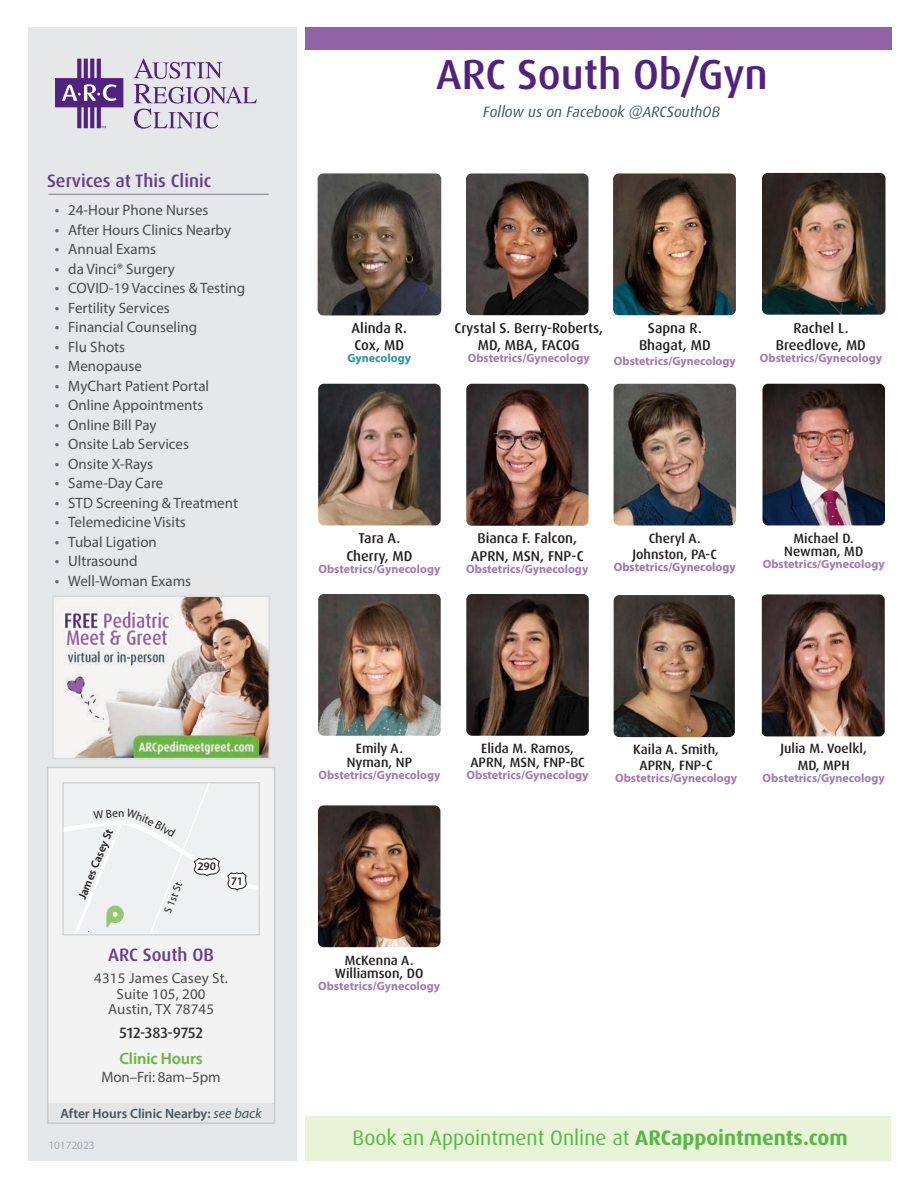
<style>
.page{position:relative;width:918px;height:1188px;background:#fff}
.page>*{position:absolute;margin:0;border:0;box-sizing:border-box;transform-origin:0 0}
.Main_Clinic_Name{font:500 42px "Dax Pro";color:#52227f}
.t1{font:21px "Dax Pro";color:#58b847}
.Sub_header{font:500 18px "Dax Pro";color:#633e8b}
.Clinic_Name{font:500 18px "Dax Pro";color:#633e8b}
.Green_headers{font:600 16.5px "Myriad Pro";letter-spacing:-.01em;color:#6cb43f}
.days_hours{font:15px "Myriad Pro";color:#4b4c4d}
.follow_us_on_fb{font:italic 15px "Dax Pro";color:#45555f}
.Phone_Number{font:500 15px "Dax Pro";letter-spacing:-.005em;color:#312f30}
.Address{font:14.7px/15.8px "Myriad Pro";letter-spacing:.01em;color:#4b4c4d;text-align:center}
.Doctor_Name_header{font:500 14.25px/17.1px "Dax Pro";color:#231f20;text-align:center}
.Doctor_Name_header-2{font:500 13.5px/16.2px "Dax Pro";color:#231f20;text-align:center}
.Doctor_Name{font:600 13.5px "Myriad Pro";color:#45555f}
.doctor_specialty{font:700 12px "Myriad Pro";color:#a379b3}
.doctor_specialty-2{font:700 12px "Myriad Pro";color:#9f74b1}
.doctor_specialty-3{font:700 12px "Myriad Pro";color:#2695a8}
.t2{font:600 11.55px "Myriad Pro";color:#231f20}
.t3{font:11.25px "Myriad Pro";color:#a8a9ad}
.t4{font:10.8px "Myriad Pro";color:#231f20}
.s1{font-size:16.5px;color:#616e77}
.s2{font-weight:400;font-style:italic;font-size:14.25px}
.s3{font-weight:700}
</style>
<div class="page">
<div style="left:305px;top:1116px;width:586px;height:45px;background:#e9f3d7"></div>
<div style="left:28px;top:27px;width:268px;height:1134px;background:#e6e7e9"></div>
<svg style="left:134px;top:59px;width:123px;height:70px"></svg>
<svg style="left:55px;top:59px;width:68px;height:69px"></svg>
<div style="left:305px;top:27px;width:587px;height:23px;background:#9361a6"></div>
<img style="left:55px;top:598px;width:212px;height:158px">
<div style="left:52px;top:595px;width:218px;height:164px;border:2px solid #d7dbdd"></div>
<hr style="left:48px;top:194px;width:221px;height:1px;background:#808285">
<div style="left:47px;top:767px;width:228px;height:357px;background:linear-gradient(to right,#f2f2f3,#f1f1f2);border:2px solid #afb6ba"></div>
<img style="left:614px;top:384px;width:122px;height:142px">
<img style="left:762px;top:173px;width:123px;height:142px">
<img style="left:466px;top:384px;width:123px;height:142px">
<img style="left:318px;top:384px;width:123px;height:141px">
<img style="left:614px;top:595px;width:121px;height:142px">
<img style="left:318px;top:594px;width:123px;height:142px">
<img style="left:318px;top:805px;width:122px;height:142px">
<img style="left:762px;top:594px;width:123px;height:142px">
<img style="left:466px;top:594px;width:123px;height:142px">
<img style="left:613px;top:173px;width:123px;height:142px">
<img style="left:318px;top:173px;width:123px;height:142px">
<img style="left:466px;top:173px;width:123px;height:142px">
<img style="left:762px;top:384px;width:123px;height:141px">
<svg style="left:63px;top:783px;width:196px;height:152px"></svg>
<p class="Sub_header" style="left:47px;top:169px;width:166px">Services at This Clinic</p>
<p class="days_hours" style="left:55px;top:201px;width:155px"><span class="s1">•</span> 24-Hour Phone Nurses</p>
<p class="days_hours" style="left:55px;top:221px;width:178px"><span class="s1">•</span> After Hours Clinics Nearby</p>
<p class="days_hours" style="left:55px;top:240px;width:103px"><span class="s1">•</span> Annual Exams</p>
<p class="days_hours" style="left:55px;top:260px;width:122px"><span class="s1">•</span> da Vinci® Surgery</p>
<p class="days_hours" style="left:55px;top:279px;width:192px"><span class="s1">•</span> COVID-19 Vaccines &amp; Testing</p>
<p class="days_hours" style="left:55px;top:299px;width:117px"><span class="s1">•</span> Fertility Services</p>
<p class="days_hours" style="left:55px;top:318px;width:144px"><span class="s1">•</span> Financial Counseling</p>
<p class="days_hours" style="left:55px;top:338px;width:72px"><span class="s1">•</span> Flu Shots</p>
<p class="days_hours" style="left:55px;top:357px;width:89px"><span class="s1">•</span> Menopause</p>
<p class="days_hours" style="left:55px;top:377px;width:156px"><span class="s1">•</span> MyChart Patient Portal</p>
<p class="days_hours" style="left:55px;top:396px;width:150px"><span class="s1">•</span> Online Appointments</p>
<p class="days_hours" style="left:55px;top:416px;width:103px"><span class="s1">•</span> Online Bill Pay</p>
<p class="days_hours" style="left:55px;top:435px;width:136px"><span class="s1">•</span> Onsite Lab Services</p>
<p class="days_hours" style="left:55px;top:455px;width:100px"><span class="s1">•</span> Onsite X-Rays</p>
<p class="days_hours" style="left:55px;top:474px;width:110px"><span class="s1">•</span> Same-Day Care</p>
<p class="days_hours" style="left:55px;top:494px;width:185px"><span class="s1">•</span> STD Screening &amp; Treatment</p>
<p class="days_hours" style="left:55px;top:513px;width:133px"><span class="s1">•</span> Telemedicine Visits</p>
<p class="days_hours" style="left:55px;top:533px;width:104px"><span class="s1">•</span> Tubal Ligation</p>
<p class="days_hours" style="left:55px;top:552px;width:84px"><span class="s1">•</span> Ultrasound</p>
<p class="days_hours" style="left:55px;top:572px;width:138px"><span class="s1">•</span> Well-Woman Exams</p>
<p class="Main_Clinic_Name" style="left:436px;top:48px;width:333px">ARC South Ob/Gyn</p>
<p class="follow_us_on_fb" style="left:483px;top:103px;width:238px">Follow us on Facebook @ARCSouthOB</p>
<p class="Doctor_Name_header" style="left:352px;top:319px;width:57px;text-align:left">Alinda R.<br>Cox, MD</p>
<p class="doctor_specialty-3" style="left:348px;top:350px;width:65px">Gynecology</p>
<p class="Doctor_Name_header" style="left:454px;top:320px;width:150px">Crystal S. Berry-Roberts,<br>MD, MBA, FACOG</p>
<p class="doctor_specialty" style="left:468px;top:350px;width:124px">Obstetrics/Gynecology</p>
<p class="Doctor_Name_header" style="left:639px;top:320px;width:73px">Sapna R.<br>Bhagat, MD</p>
<p class="doctor_specialty" style="left:614px;top:353px;width:124px">Obstetrics/Gynecology</p>
<p class="Doctor_Name_header" style="left:776px;top:319px;width:92px">Rachel L.<br>Breedlove, MD</p>
<p class="doctor_specialty" style="left:760px;top:350px;width:124px">Obstetrics/Gynecology</p>
<p class="Doctor_Name_header" style="left:346px;top:530px;width:68px">Tara A.<br>Cherry, MD</p>
<p class="doctor_specialty" style="left:318px;top:561px;width:124px">Obstetrics/Gynecology</p>
<p class="Doctor_Name_header" style="left:471px;top:530px;width:114px">Bianca F. Falcon,<br>APRN, MSN, FNP-C</p>
<p class="doctor_specialty" style="left:466px;top:561px;width:124px">Obstetrics/Gynecology</p>
<p class="Doctor_Name_header-2" style="left:633px;top:530px;width:86px">Cheryl A.<br>Johnston, PA-C</p>
<p class="doctor_specialty-2" style="left:614px;top:559px;width:124px">Obstetrics/Gynecology</p>
<p class="Doctor_Name_header-2" style="left:794px;top:530px;width:62px">Michael D.</p>
<p class="Doctor_Name_header-2" style="left:784px;top:544px;width:80px">Newman, MD</p>
<p class="doctor_specialty" style="left:763px;top:556px;width:124px">Obstetrics/Gynecology</p>
<p class="t2" style="left:75px;top:896px;width:76px;rotate:-68deg">James Casey St</p>
<p class="t4" style="left:161px;top:910px;width:34px;rotate:-68deg">S 1st St</p>
<p class="t2" style="left:198px;top:859px;width:20px">290</p>
<p class="t2" style="left:231px;top:873px;width:14px">71</p>
<p class="Clinic_Name" style="left:108px;top:943px;width:107px">ARC South OB</p>
<p class="Address" style="left:94px;top:970px;width:135px">4315 James Casey St.<br>Suite 105, 200<br>Austin, TX 78745</p>
<p class="Phone_Number" style="left:119px;top:1023px;width:85px">512-383-9752</p>
<p class="Green_headers" style="left:119px;top:1048px;width:85px">Clinic Hours</p>
<p class="days_hours" style="left:101px;top:1068px;width:121px">Mon–Fri: 8am–5pm</p>
<p class="Doctor_Name" style="left:60px;top:1105px;width:203px">After Hours Clinic Nearby: <span class="s2">see back</span></p>
<p class="t3" style="left:48px;top:1138px;width:48px">10172023</p>
<p class="Doctor_Name_header-2" style="left:347px;top:742px;width:67px;line-height:13.5px">Emily A.<br>Nyman, NP</p>
<p class="doctor_specialty" style="left:318px;top:767px;width:124px">Obstetrics/Gynecology</p>
<p class="Doctor_Name_header-2" style="left:470px;top:742px;width:116px;line-height:13.5px">Elida M. Ramos,<br>APRN, MSN, FNP-BC</p>
<p class="doctor_specialty" style="left:467px;top:767px;width:124px">Obstetrics/Gynecology</p>
<p class="Doctor_Name_header-2" style="left:633px;top:741px;width:87px">Kaila A. Smith,<br>APRN, FNP-C</p>
<p class="doctor_specialty" style="left:615px;top:770px;width:124px">Obstetrics/Gynecology</p>
<p class="Doctor_Name_header-2" style="left:781px;top:741px;width:88px">Julia M. Voelkl,<br>MD, MPH</p>
<p class="doctor_specialty" style="left:763px;top:770px;width:124px">Obstetrics/Gynecology</p>
<p class="Doctor_Name_header-2" style="left:335px;top:953px;width:90px;line-height:13.5px">McKenna A.<br>Williamson, DO</p>
<p class="doctor_specialty" style="left:318px;top:978px;width:124px">Obstetrics/Gynecology</p>
<h2 class="t1" style="left:353px;top:1124px;width:497px">Book an Appointment Online at <span class="s3">ARCappointments.com</span></h2>
</div>
